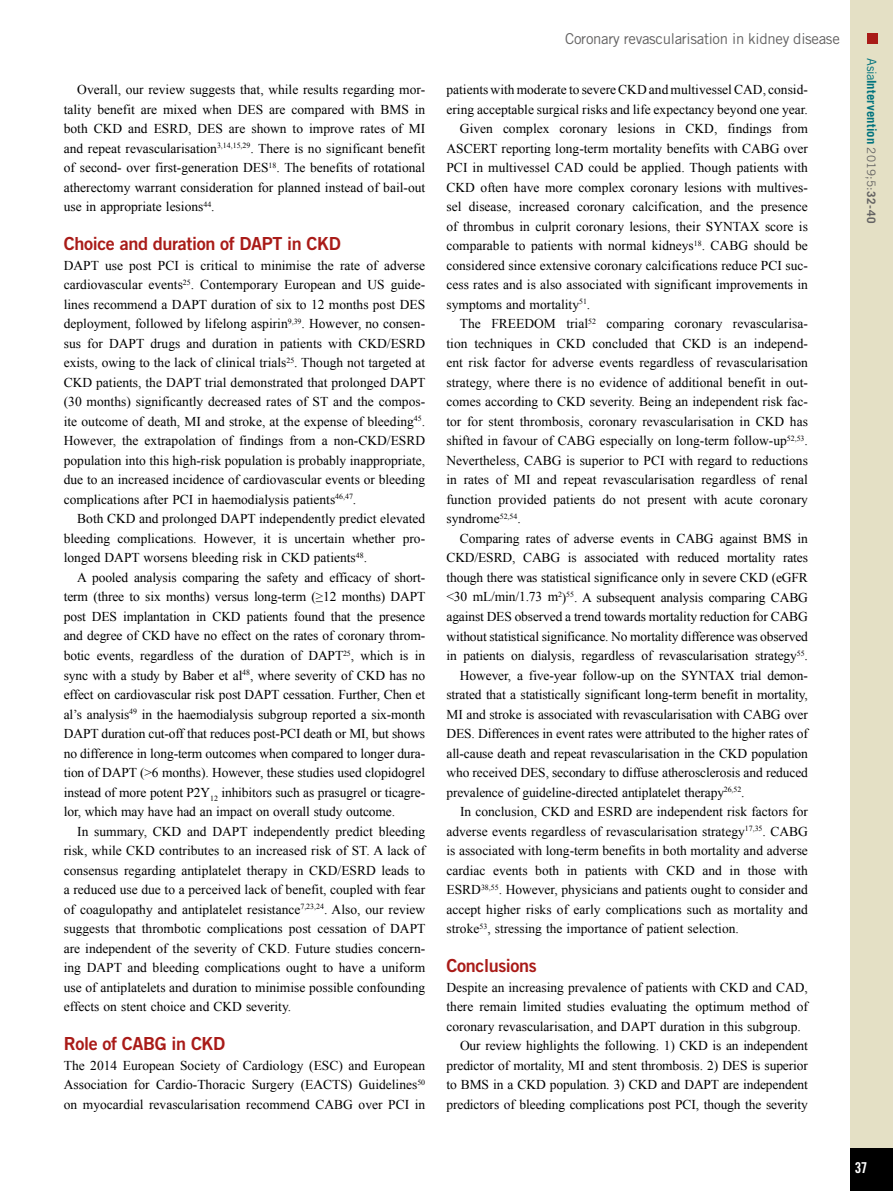
<style>
.page{position:relative;width:893px;height:1191px;background:#fff}
.page>*{position:absolute;margin:0;border:0;box-sizing:border-box;transform-origin:0 0}
.t1{font:18px "Trade Gothic LT Std Bd 2";letter-spacing:-.02em;color:#a91b18}
.t2{font:15px "Trade Gothic LT Std";letter-spacing:-.02em;color:#646363}
.t3{font:15px "Trade Gothic LT Std Bd Cn 20";color:#fff}
.t4{font:13.5px/19.5px "Times New Roman";color:#000;text-align:justify}
.t5{font:700 12.75px "Trade Gothic LT Std";letter-spacing:.005em;color:#00737e}
.s1{font-weight:400}
.s2{font-weight:400;font-size:11.7px;color:#646363}
.s3{font-size:11.7px;color:#646363}
</style>
<div class="page">
<div style="left:850px;top:0;width:43px;height:1191px;background:#e4e0c5"></div>
<div style="left:850px;top:1148px;width:43px;height:43px;background:#000"></div>
<div style="left:867px;top:34px;width:11px;height:10px;background:#a91b18"></div>
<p class="t4" style="left:64px;top:80px;width:363px;text-indent:14px">Overall, our review suggests that, while results regarding mor&shy;tality benefit are mixed when DES are compared with BMS in both CKD and ESRD, DES are shown to improve rates of MI and repeat revascularisation<sup>3,14,15,29</sup>. There is no significant benefit of second- over first-generation DES<sup>18</sup>. The benefits of rotational atherectomy warrant consideration for planned instead of bail-out use in appropriate lesions<sup>44</sup>.</p>
<h1 class="t1" style="left:64px;top:233px;width:279px">Choice and duration of DAPT in CKD</h1>
<p class="t4" style="left:64px;top:255px;width:363px">DAPT use post PCI is critical to minimise the rate of adverse cardiovascular events<sup>25</sup>. Contemporary European and US guide&shy;lines recommend a DAPT duration of six to 12 months post DES deployment, followed by lifelong aspirin<sup>9,39</sup>. However, no consen&shy;sus for DAPT drugs and duration in patients with CKD/ESRD exists, owing to the lack of clinical trials<sup>25</sup>. Though not targeted at CKD patients, the DAPT trial demonstrated that prolonged DAPT (30 months) significantly decreased rates of ST and the compos&shy;ite outcome of death, MI and stroke, at the expense of bleeding<sup>45</sup>.<br>However, the extrapolation of findings from a non-CKD/ESRD population into this high-risk population is probably inappropriate, due to an increased incidence of cardiovascular events or bleeding complications after PCI in haemodialysis patients<sup>46,47</sup>.</p>
<p class="t4" style="left:64px;top:509px;width:363px;text-indent:14px">Both CKD and prolonged DAPT independently predict elevated bleeding complications. However, it is uncertain whether pro&shy;longed DAPT worsens bleeding risk in CKD patients<sup>48</sup>.</p>
<p class="t4" style="left:64px;top:567px;width:363px;text-indent:14px">A pooled analysis comparing the safety and efficacy of short&shy;term (three to six months) versus long-term (≥12 months) DAPT post DES implantation in CKD patients found that the presence and degree of CKD have no effect on the rates of coronary throm&shy;botic events, regardless of the duration of DAPT<sup>25</sup>, which is in sync with a study by Baber et al<sup>48</sup>, where severity of CKD has no effect on cardiovascular risk post DAPT cessation. Further, Chen et al’s analysis<sup>49</sup> in the haemodialysis subgroup reported a six-month DAPT duration cut-off that reduces post-PCI death or MI, but shows no difference in long-term outcomes when compared to longer dura&shy;tion of DAPT (&gt;6 months). However, these studies used clopidogrel instead of more potent P2Y<sub>12</sub> inhibitors such as prasugrel or ticagre&shy;lor, which may have had an impact on overall study outcome.</p>
<p class="t4" style="left:64px;top:821px;width:363px;text-indent:14px">In summary, CKD and DAPT independently predict bleeding risk, while CKD contributes to an increased risk of ST. A lack of consensus regarding antiplatelet therapy in CKD/ESRD leads to a reduced use due to a perceived lack of benefit, coupled with fear of coagulopathy and antiplatelet resistance<sup>7,23,24</sup>. Also, our review suggests that thrombotic complications post cessation of DAPT are independent of the severity of CKD. Future studies concern&shy;ing DAPT and bleeding complications ought to have a uniform use of antiplatelets and duration to minimise possible confounding effects on stent choice and CKD severity.</p>
<h1 class="t1" style="left:64px;top:1032px;width:163px">Role of CABG in CKD</h1>
<p class="t4" style="left:64px;top:1055px;width:363px">The 2014 European Society of Cardiology (ESC) and European Association for Cardio-Thoracic Surgery (EACTS) Guidelines<sup>50 </sup>on myocardial revascularisation recommend CABG over PCI in</p>
<p class="t2" style="left:565px;top:30px;width:276px">Coronary revascularisation in kidney disease</p>
<p class="t4" style="left:446px;top:80px;width:363px">patients with moderate to severe CKD and multivessel CAD, consid-</p>
<p class="t4" style="left:446px;top:99px;width:363px">ering acceptable surgical risks and life expectancy beyond one year.</p>
<p class="t4" style="left:460px;top:119px;width:349px">Given complex coronary lesions in CKD, findings from</p>
<p class="t4" style="left:446px;top:138px;width:363px">ASCERT reporting long-term mortality benefits with CABG over</p>
<p class="t4" style="left:446px;top:158px;width:363px">PCI in multivessel CAD could be applied. Though patients with</p>
<p class="t4" style="left:446px;top:177px;width:363px">CKD often have more complex coronary lesions with multives-</p>
<p class="t4" style="left:446px;top:197px;width:363px">sel disease, increased coronary calcification, and the presence</p>
<p class="t4" style="left:446px;top:216px;width:363px">of thrombus in culprit coronary lesions, their SYNTAX score is</p>
<p class="t4" style="left:446px;top:236px;width:363px">comparable to patients with normal kidneys<sup>18</sup>. CABG should be</p>
<p class="t4" style="left:446px;top:255px;width:363px">considered since extensive coronary calcifications reduce PCI suc-</p>
<p class="t4" style="left:446px;top:275px;width:363px">cess rates and is also associated with significant improvements in</p>
<p class="t4" style="left:446px;top:294px;width:145px">symptoms and mortality<sup>51</sup>.</p>
<p class="t4" style="left:460px;top:314px;width:349px">The FREEDOM trial<sup>52</sup> comparing coronary revascularisa-</p>
<p class="t4" style="left:446px;top:333px;width:363px">tion techniques in CKD concluded that CKD is an independ-</p>
<p class="t4" style="left:446px;top:353px;width:363px">ent risk factor for adverse events regardless of revascularisation</p>
<p class="t4" style="left:446px;top:372px;width:363px">strategy, where there is no evidence of additional benefit in out-</p>
<p class="t4" style="left:446px;top:392px;width:363px">comes according to CKD severity. Being an independent risk fac-</p>
<p class="t4" style="left:446px;top:411px;width:363px">tor for stent thrombosis, coronary revascularisation in CKD has</p>
<p class="t4" style="left:446px;top:431px;width:363px">shifted in favour of CABG especially on long-term follow-up<sup>52,53</sup>.</p>
<p class="t4" style="left:446px;top:450px;width:363px">Nevertheless, CABG is superior to PCI with regard to reductions</p>
<p class="t4" style="left:446px;top:470px;width:363px">in rates of MI and repeat revascularisation regardless of renal</p>
<p class="t4" style="left:446px;top:489px;width:363px">function provided patients do not present with acute coronary</p>
<p class="t4" style="left:446px;top:509px;width:76px">syndrome<sup>52,54</sup>.</p>
<p class="t4" style="left:460px;top:528px;width:349px">Comparing rates of adverse events in CABG against BMS in</p>
<p class="t4" style="left:446px;top:548px;width:363px">CKD/ESRD, CABG is associated with reduced mortality rates</p>
<p class="t4" style="left:446px;top:567px;width:363px">though there was statistical significance only in severe CKD (eGFR</p>
<p class="t4" style="left:446px;top:587px;width:363px">&lt;30 mL/min/1.73 m<sup>2</sup>)<sup>55</sup>. A subsequent analysis comparing CABG</p>
<p class="t4" style="left:446px;top:606px;width:363px">against DES observed a trend towards mortality reduction for CABG</p>
<p class="t4" style="left:446px;top:626px;width:363px">without statistical significance. No mortality difference was observed</p>
<p class="t4" style="left:446px;top:645px;width:363px">in patients on dialysis, regardless of revascularisation strategy<sup>55</sup>.</p>
<p class="t4" style="left:460px;top:665px;width:349px">However, a five-year follow-up on the SYNTAX trial demon-</p>
<p class="t4" style="left:446px;top:684px;width:363px">strated that a statistically significant long-term benefit in mortality,</p>
<p class="t4" style="left:446px;top:704px;width:363px">MI and stroke is associated with revascularisation with CABG over</p>
<p class="t4" style="left:446px;top:723px;width:363px">DES. Differences in event rates were attributed to the higher rates of</p>
<p class="t4" style="left:446px;top:743px;width:363px">all-cause death and repeat revascularisation in the CKD population</p>
<p class="t4" style="left:446px;top:762px;width:363px">who received DES, secondary to diffuse atherosclerosis and reduced</p>
<p class="t4" style="left:446px;top:782px;width:300px">prevalence of guideline-directed antiplatelet therapy<sup>26,52</sup>.</p>
<p class="t4" style="left:460px;top:801px;width:349px">In conclusion, CKD and ESRD are independent risk factors for</p>
<p class="t4" style="left:446px;top:821px;width:363px">adverse events regardless of revascularisation strategy<sup>17,35</sup>. CABG</p>
<p class="t4" style="left:446px;top:840px;width:363px">is associated with long-term benefits in both mortality and adverse</p>
<p class="t4" style="left:446px;top:860px;width:363px">cardiac events both in patients with CKD and in those with</p>
<p class="t4" style="left:446px;top:879px;width:363px">ESRD<sup>38,55</sup>. However, physicians and patients ought to consider and</p>
<p class="t4" style="left:446px;top:899px;width:363px">accept higher risks of early complications such as mortality and</p>
<p class="t4" style="left:446px;top:918px;width:294px">stroke<sup>53</sup>, stressing the importance of patient selection.</p>
<h1 class="t1" style="left:446px;top:954px;width:92px">Conclusions</h1>
<p class="t4" style="left:446px;top:977px;width:363px">Despite an increasing prevalence of patients with CKD and CAD,</p>
<p class="t4" style="left:446px;top:996px;width:363px">there remain limited studies evaluating the optimum method of</p>
<p class="t4" style="left:446px;top:1016px;width:356px">coronary revascularisation, and DAPT duration in this subgroup.</p>
<p class="t4" style="left:460px;top:1035px;width:349px">Our review highlights the following. 1) CKD is an independent</p>
<p class="t4" style="left:446px;top:1055px;width:363px">predictor of mortality, MI and stent thrombosis. 2) DES is superior</p>
<p class="t4" style="left:446px;top:1074px;width:363px">to BMS in a CKD population. 3) CKD and DAPT are independent</p>
<p class="t4" style="left:446px;top:1094px;width:363px">predictors of bleeding complications post PCI, though the severity</p>
<p class="t5" style="left:879px;top:58px;width:166px;rotate:90deg"><span class="s1">Asia</span>Intervention <span class="s2">2019;5:</span><span class="s3">32-40</span></p>
<p class="t3" style="left:855px;top:1158px;width:14px">37</p>
</div>
